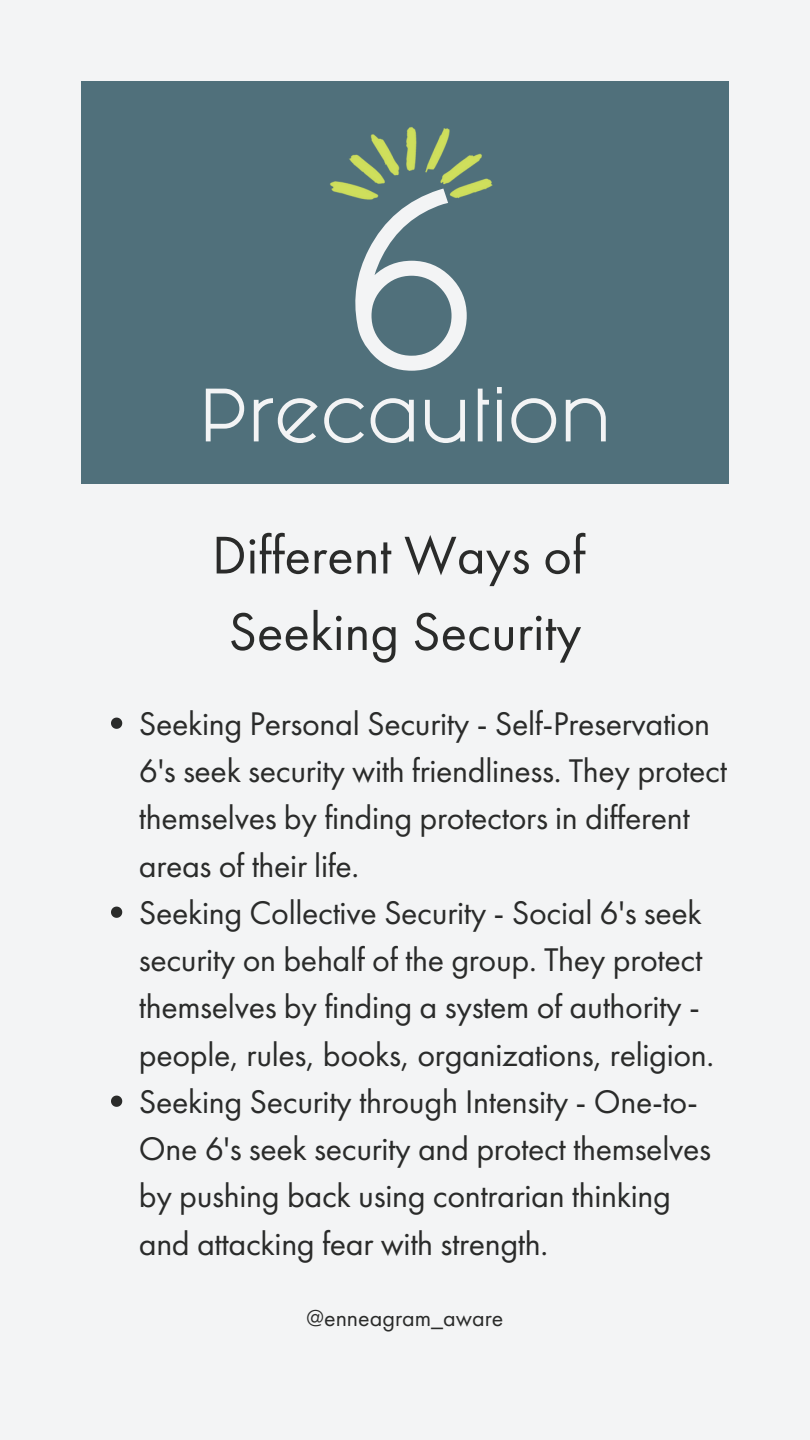
<style>
.page{position:relative;width:810px;height:1440px;background:#f3f4f5}
.page>*{position:absolute;margin:0;border:0;box-sizing:border-box;transform-origin:0 0}
.t1{font:200px "Fashion Fetish";color:#f3f4f5}
.t2{font:64px "Fashion Fetish";color:#f3f4f5}
.t3{font:55px/76.5px "Futura PT";color:#2a2b2a;text-align:center}
.t4{font:34px/47.2px "Futura PT";letter-spacing:-.01em;color:#2a2b2a}
.t5{font:24px "Futura PT";color:#2a2b2a}
</style>
<div class="page">
<div style="left:81px;top:81px;width:648px;height:402px;background:#50707b"></div>
<svg style="left:111px;top:718px;width:11px;height:11px"></svg>
<svg style="left:111px;top:907px;width:11px;height:11px"></svg>
<svg style="left:111px;top:1096px;width:11px;height:11px"></svg>
<img style="left:330px;top:127px;width:163px;height:73px">
<p class="t1" style="left:344px;top:246px;width:136px">6</p>
<p class="t2" style="left:199px;top:403px;width:413px">Precaution</p>
<p class="t3" style="left:212px;top:516px;width:375px">Different Ways of<br>Seeking Security</p>
<p class="t4" style="left:139px;top:700px;width:590px">Seeking Personal Security - Self-Preservation 6's seek security with friendliness. They protect themselves by finding protectors in different areas of their life.</p>
<h1 class="t4" style="left:139px;top:889px;width:577px">Seeking Collective Security - Social 6's seek security on behalf of the group. They protect themselves by finding a system of authority - people, rules, books, organizations, religion.</h1>
<h2 class="t4" style="left:139px;top:1078px;width:574px">Seeking Security through Intensity - One-to-One 6's seek security and protect themselves by pushing back using contrarian thinking and attacking fear with strength.</h2>
<p class="t5" style="left:307px;top:1302px;width:198px">@enneagram_aware</p>
</div>
